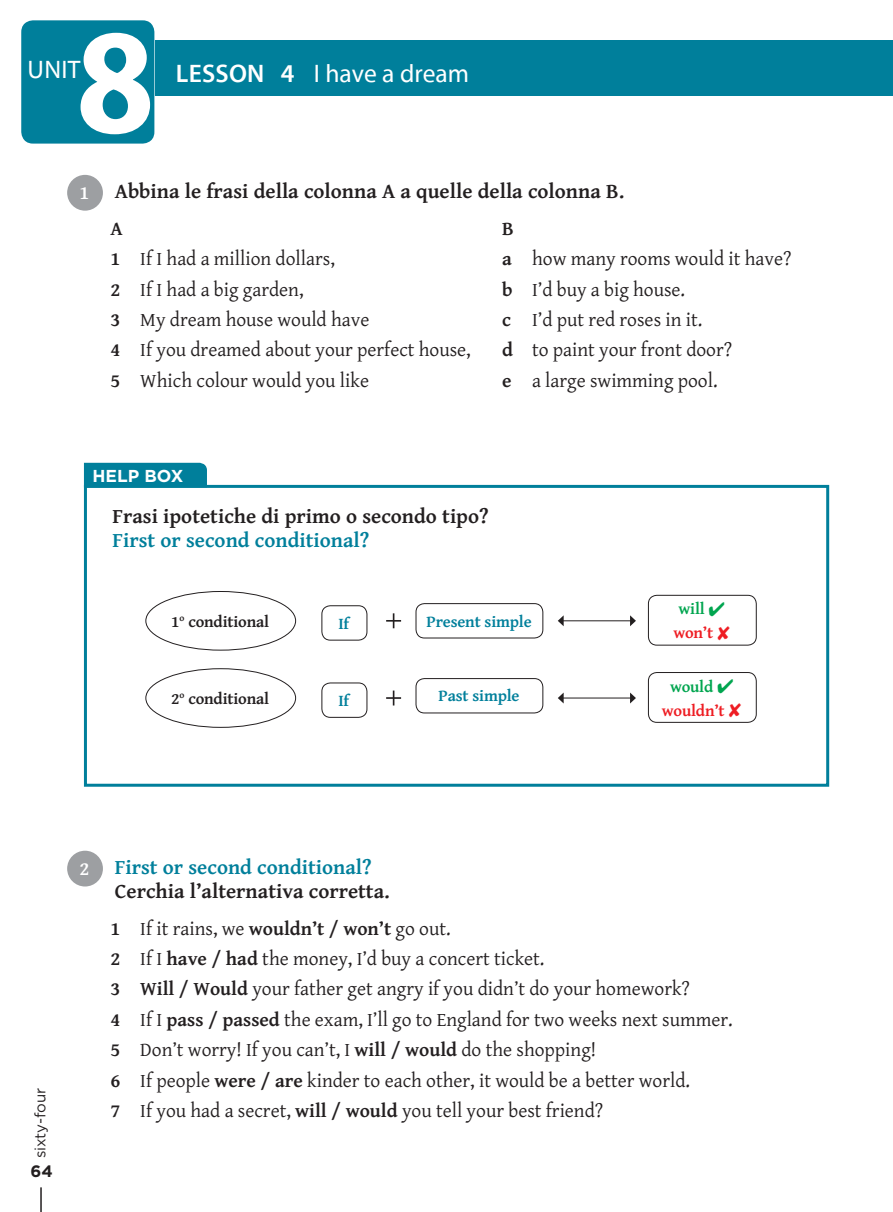
<style>
.page{position:relative;width:893px;height:1212px;background:#fff}
.page>*{position:absolute;margin:0;border:0;box-sizing:border-box;transform-origin:0 0}
.t1{font:700 semi-condensed 151.5px "Myriad Pro";color:#fff}
.t2{font:25.5px "Myriad Pro";color:#fff}
.t3{font:700 21px "Kind 06";color:#231f20}
.t4{font:700 21px "Kind 10";color:#007f9b}
.t5{font:700 21px "Kind 10";color:#231f20}
.t6{font:19.5px/30.5px "Kind 10";color:#231f20}
.t7{font:700 19.5px "Kind 10";color:#231f20}
.t8{font:700 19.5px "Kind 10";color:#fff}
.t9{font:700 17.25px "Gotham";color:#fff}
.t10{font:700 16.5px "Kind 10";letter-spacing:-.01em;color:#007f9b}
.t11{font:700 16.5px "Kind 10";letter-spacing:-.01em;color:#231f20}
.t12{font:700 16.5px/24px "Kind 10";letter-spacing:-.01em;color:#ee1d23;text-align:center}
.t13{font:700 16.5px "Gotham";color:#231f20}
.t14{font:15px "Gotham";letter-spacing:-.005em;color:#231f20}
.s1{font-weight:600}
.s2{font-weight:700}
.s3{color:#00a54f}
</style>
<div class="page">
<div style="left:156px;top:40px;width:737px;height:56px;background:#007f9b"></div>
<div style="left:21px;top:20px;width:133px;height:124px;background:#007f9b;border-radius:12px"></div>
<hr style="left:40px;top:1187px;width:2px;height:25px;background:#231f20">
<div style="left:67px;top:175px;width:36px;height:36px;background:#9d9fa2;border-radius:50%"></div>
<div style="left:67px;top:851px;width:36px;height:35px;background:#9d9fa2;border-radius:50%"></div>
<div style="left:321px;top:605px;width:46px;height:35px;border:1px solid #231f20;border-radius:9px"></div>
<div style="left:321px;top:682px;width:46px;height:36px;border:1px solid #231f20;border-radius:9px"></div>
<div style="left:145px;top:591px;width:151px;height:59px;border:1px solid #231f20;border-radius:50%"></div>
<div style="left:145px;top:668px;width:151px;height:60px;border:1px solid #231f20;border-radius:50%"></div>
<div style="left:416px;top:603px;width:127px;height:35px;border:1px solid #231f20;border-radius:9px"></div>
<div style="left:416px;top:678px;width:127px;height:35px;border:1px solid #231f20;border-radius:9px"></div>
<div style="left:648px;top:595px;width:109px;height:50px;border:1px solid #231f20;border-radius:9px"></div>
<div style="left:648px;top:672px;width:109px;height:51px;border:1px solid #231f20;border-radius:9px"></div>
<div style="left:84px;top:485px;width:745px;height:302px;border:3px solid #007f9b"></div>
<div style="left:84px;top:463px;width:123px;height:24px;background:#007f9b"></div>
<svg style="left:386px;top:613px;width:15px;height:15px"></svg>
<svg style="left:386px;top:690px;width:15px;height:15px"></svg>
<hr style="left:563px;top:620px;width:68px;height:1px;background:#231f20">
<svg style="left:558px;top:615px;width:6px;height:11px"></svg>
<svg style="left:630px;top:615px;width:6px;height:11px"></svg>
<hr style="left:563px;top:698px;width:68px;height:1px;background:#231f20">
<svg style="left:558px;top:692px;width:6px;height:11px"></svg>
<svg style="left:630px;top:692px;width:6px;height:11px"></svg>
<h1 class="t1" style="left:76px;top:-3px;width:80px">8</h1>
<h2 class="t2" style="left:28px;top:55px;width:54px">UNIT</h2>
<h2 class="t2" style="left:176px;top:60px;width:295px"><span class="s1">LESSON 4</span> I have a dream</h2>
<p class="t8" style="left:79px;top:178px;width:11px">1</p>
<p class="t3" style="left:115px;top:175px;width:511px">Abbina le frasi della colonna A a quelle della colonna B.</p>
<p class="t7" style="left:111px;top:214px;width:14px">A</p>
<p class="t7" style="left:502px;top:214px;width:13px">B</p>
<p class="t6" style="left:111px;top:242px;width:226px"><span class="s2">1</span> If I had a million dollars,</p>
<p class="t6" style="left:502px;top:242px;width:291px"><span class="s2">a</span> how many rooms would it have?</p>
<p class="t6" style="left:111px;top:273px;width:194px"><span class="s2">2</span> If I had a big garden,</p>
<p class="t6" style="left:502px;top:273px;width:184px"><span class="s2">b</span> I’d buy a big house.</p>
<p class="t6" style="left:111px;top:303px;width:260px"><span class="s2">3</span> My dream house would have</p>
<p class="t6" style="left:502px;top:303px;width:202px"><span class="s2">c</span> I’d put red roses in it.</p>
<p class="t6" style="left:111px;top:334px;width:362px"><span class="s2">4</span> If you dreamed about your perfect house,</p>
<p class="t6" style="left:502px;top:334px;width:232px"><span class="s2">d</span> to paint your front door?</p>
<p class="t6" style="left:111px;top:364px;width:260px"><span class="s2">5</span> Which colour would you like</p>
<p class="t6" style="left:502px;top:364px;width:217px"><span class="s2">e</span> a large swimming pool.</p>
<p class="t9" style="left:92px;top:466px;width:92px">HELP BOX</p>
<p class="t5" style="left:112px;top:501px;width:378px">Frasi ipotetiche di primo o secondo tipo?</p>
<p class="t4" style="left:112px;top:525px;width:258px">First or second conditional?</p>
<p class="t11" style="left:171px;top:609px;width:99px">1<sup>o</sup> conditional</p>
<p class="t11" style="left:171px;top:686px;width:99px">2<sup>o</sup> conditional</p>
<p class="t10" style="left:338px;top:611px;width:12px">If</p>
<p class="t10" style="left:338px;top:688px;width:12px">If</p>
<p class="t10" style="left:427px;top:609px;width:107px">Present simple</p>
<p class="t10" style="left:439px;top:684px;width:83px">Past simple</p>
<p class="t12" style="left:673px;top:596px;width:58px"><span class="s3">will</span> <span class="s3">✔ </span>won’t ✘</p>
<p class="t12" style="left:662px;top:674px;width:81px"><span class="s3">would</span> <span class="s3">✔ </span>wouldn’t ✘</p>
<p class="t14" style="left:32px;top:1158px;width:72px;rotate:-90deg">sixty-four</p>
<p class="t13" style="left:31px;top:1161px;width:24px">64</p>
<p class="t8" style="left:79px;top:854px;width:11px">2</p>
<p class="t4" style="left:115px;top:851px;width:258px">First or second conditional?</p>
<p class="t3" style="left:115px;top:875px;width:277px">Cerchia l’alternativa corretta.</p>
<p class="t6" style="left:111px;top:912px;width:624px"><span class="s2">1</span> If it rains, we <span class="s2">wouldn’t / won’t</span> go out.<br><span class="s2">2</span> If I <span class="s2">have / had</span> the money, I’d buy a concert ticket.<br><span class="s2">3 Will / Would</span> your father get angry if you didn’t do your homework?<br><span class="s2">4</span> If I <span class="s2">pass / passed</span> the exam, I’ll go to England for two weeks next summer.<br><span class="s2">5</span> Don’t worry! If you can’t, I <span class="s2">will / would</span> do the shopping!<br><span class="s2">6</span> If people <span class="s2">were / are</span> kinder to each other, it would be a better world.<br><span class="s2">7</span> If you had a secret, <span class="s2">will / would</span> you tell your best friend?</p>
</div>
